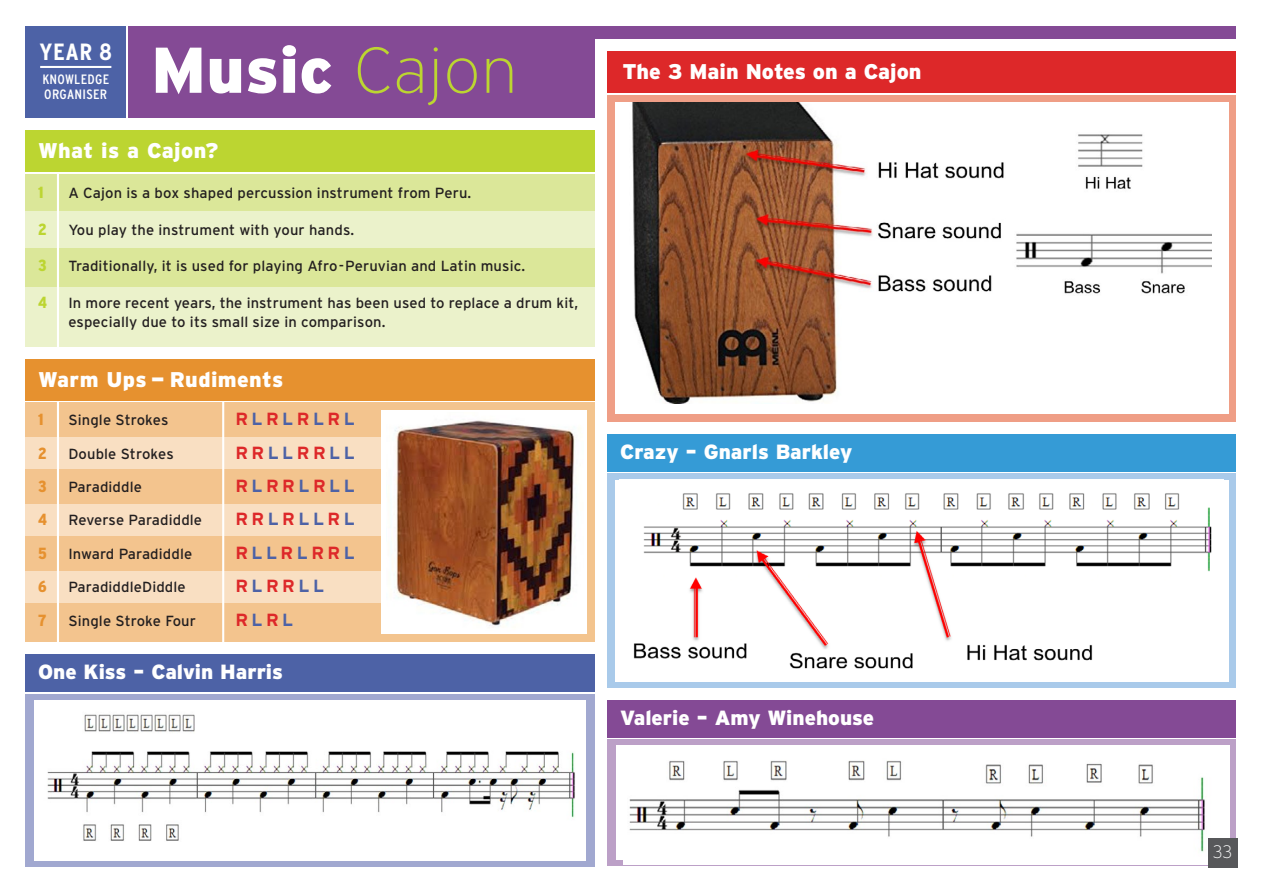
<style>
.page{position:relative;width:1263px;height:893px;background:#fff}
.page>*{position:absolute;margin:0;border:0;box-sizing:border-box;transform-origin:0 0}
.t1{font:900 64.5px "Interstate";letter-spacing:.005em;color:#fff}
.t2{font:700 23.4px "Interstate Condensed";color:#fff;scale:1.07 1}
.t3{font:900 21.3px "Interstate";letter-spacing:.01em;color:#fff}
.t4{font:900 20.55px "Interstate";color:#fff}
.t5{font:200 18px "Interstate";color:#fff}
.t6{font:700 17.55px "Interstate";letter-spacing:.2em;color:#dd2829}
.t7{font:900 16.2px "Interstate Condensed";color:#e6912f}
.t8{font:900 16.2px "Interstate Condensed";color:#bcd531}
.t9{font:14.7px/19px "Interstate";letter-spacing:.01em;color:#231f20}
.t10{font:13.5px/14.7px "Interstate Condensed";letter-spacing:.02em;color:#fff;scale:1.07 1}
.s1{font-weight:200;color:#bcd531}
.s2{color:#4d62a6}
</style>
<div class="page">
<div style="left:128px;top:27px;width:1108px;height:91px;background:#844a95"></div>
<div style="left:595px;top:39px;width:658px;height:87px;background:#fff"></div>
<div style="left:26px;top:27px;width:100px;height:91px;background:#4d62a6"></div>
<hr style="left:40px;top:66px;width:71px;height:2px;background:#fff">
<div style="left:608px;top:52px;width:628px;height:41px;background:#dd2829"></div>
<div style="left:608px;top:95px;width:628px;height:326px;background:#ef9e86"></div>
<div style="left:26px;top:131px;width:569px;height:41px;background:#bcd531"></div>
<div style="left:26px;top:359px;width:569px;height:42px;background:#e6912f"></div>
<div style="left:26px;top:174px;width:569px;height:161px;background:#dbe799"></div>
<div style="left:26px;top:403px;width:569px;height:239px;background:#f3c48e"></div>
<div style="left:26px;top:211px;width:569px;height:37px;background:#ebf2cb"></div>
<div style="left:26px;top:287px;width:569px;height:60px;background:#ebf2cb"></div>
<div style="left:26px;top:438px;width:372px;height:31px;background:#f9dfc2"></div>
<div style="left:26px;top:505px;width:372px;height:31px;background:#f9dfc2"></div>
<div style="left:26px;top:572px;width:372px;height:31px;background:#f9dfc2"></div>
<hr style="left:57px;top:173px;width:2px;height:176px;background:#fff">
<hr style="left:57px;top:402px;width:2px;height:273px;background:#fff">
<hr style="left:222px;top:402px;width:2px;height:273px;background:#fff">
<div style="left:615px;top:102px;width:614px;height:312px;background:#fff"></div>
<img style="left:632px;top:102px;width:579px;height:302px">
<div style="left:608px;top:434px;width:628px;height:37px;background:#359bd6"></div>
<svg style="left:608px;top:473px;width:628px;height:214px;fill:#a9caea"></svg>
<img style="left:619px;top:480px;width:604px;height:201px">
<div style="left:608px;top:700px;width:628px;height:37px;background:#844a95"></div>
<svg style="left:608px;top:739px;width:628px;height:127px;fill:#bca0c7"></svg>
<div style="left:616px;top:746px;width:614px;height:114px;background:#fff"></div>
<img style="left:623px;top:760px;width:585px;height:104px">
<div style="left:26px;top:654px;width:569px;height:38px;background:#4d62a6"></div>
<div style="left:26px;top:694px;width:569px;height:172px;background:#a1a8d0"></div>
<div style="left:35px;top:700px;width:551px;height:160px;background:#fff"></div>
<img style="left:47px;top:714px;width:528px;height:127px">
<div style="left:382px;top:410px;width:205px;height:223px;background:#fff"></div>
<img style="left:395px;top:420px;width:180px;height:207px">
<img style="left:781px;top:650px;width:149px;height:31px">
<div style="left:1208px;top:838px;width:29px;height:29px;background:#57585a"></div>
<p class="t2" style="left:40px;top:38px;width:69px">YEAR 8</p>
<p class="t10" style="left:42px;top:72px;width:64px">KNOWLEDGE<br>ORGANISER</p>
<p class="t1" style="left:151px;top:33px;width:368px">Music <span class="s1">Cajon</span></p>
<p class="t3" style="left:38px;top:138px;width:182px">What is a Cajon?</p>
<p class="t8" style="left:38px;top:183px;width:7px">1</p>
<p class="t9" style="left:68px;top:183px;width:404px">A Cajon is a box shaped percussion instrument from Peru.</p>
<p class="t8" style="left:38px;top:220px;width:10px">2</p>
<p class="t9" style="left:68px;top:220px;width:287px">You play the instrument with your hands.</p>
<p class="t8" style="left:38px;top:257px;width:10px">3</p>
<p class="t9" style="left:68px;top:257px;width:458px">Traditionally, it is used for playing Afro-Peruvian and Latin music.</p>
<p class="t8" style="left:38px;top:294px;width:10px">4</p>
<p class="t9" style="left:68px;top:293px;width:511px">In more recent years, the instrument has been used to replace a drum kit, especially due to its small size in comparison.</p>
<p class="t3" style="left:38px;top:367px;width:247px">Warm Ups — Rudiments</p>
<p class="t7" style="left:38px;top:411px;width:7px">1</p>
<p class="t9" style="left:68px;top:410px;width:102px">Single Strokes</p>
<p class="t6" style="left:235px;top:409px;width:121px">R<span class="s2">L</span>R<span class="s2">L</span>R<span class="s2">L</span>R<span class="s2">L</span></p>
<p class="t7" style="left:38px;top:444px;width:10px">2</p>
<p class="t9" style="left:68px;top:444px;width:107px">Double Strokes</p>
<p class="t6" style="left:235px;top:443px;width:121px">RR<span class="s2">LL</span>RR<span class="s2">LL</span></p>
<p class="t7" style="left:38px;top:477px;width:10px">3</p>
<p class="t9" style="left:68px;top:477px;width:75px">Paradiddle</p>
<p class="t6" style="left:235px;top:476px;width:121px">R<span class="s2">L</span>RR<span class="s2">L</span>R<span class="s2">LL</span></p>
<p class="t7" style="left:38px;top:511px;width:10px">4</p>
<p class="t9" style="left:68px;top:511px;width:135px">Reverse Paradiddle</p>
<p class="t6" style="left:235px;top:509px;width:121px">RR<span class="s2">L</span>R<span class="s2">LL</span>R<span class="s2">L</span></p>
<p class="t7" style="left:38px;top:544px;width:10px">5</p>
<p class="t9" style="left:68px;top:544px;width:125px">Inward Paradiddle</p>
<p class="t6" style="left:235px;top:543px;width:121px">R<span class="s2">LL</span>R<span class="s2">L</span>RR<span class="s2">L</span></p>
<p class="t7" style="left:38px;top:578px;width:10px">6</p>
<p class="t9" style="left:68px;top:577px;width:119px">ParadiddleDiddle</p>
<p class="t6" style="left:235px;top:576px;width:90px">R<span class="s2">L</span>RR<span class="s2">LL</span></p>
<p class="t7" style="left:38px;top:611px;width:10px">7</p>
<p class="t9" style="left:68px;top:611px;width:129px">Single Stroke Four</p>
<p class="t6" style="left:235px;top:610px;width:59px">R<span class="s2">L</span>R<span class="s2">L</span></p>
<p class="t4" style="left:38px;top:660px;width:246px">One Kiss – Calvin Harris</p>
<p class="t3" style="left:622px;top:59px;width:301px">The 3 Main Notes on a Cajon</p>
<p class="t4" style="left:620px;top:440px;width:233px">Crazy – Gnarls Barkley</p>
<p class="t4" style="left:620px;top:706px;width:255px">Valerie – Amy Winehouse</p>
<p class="t5" style="left:1213px;top:842px;width:21px">33</p>
</div>
